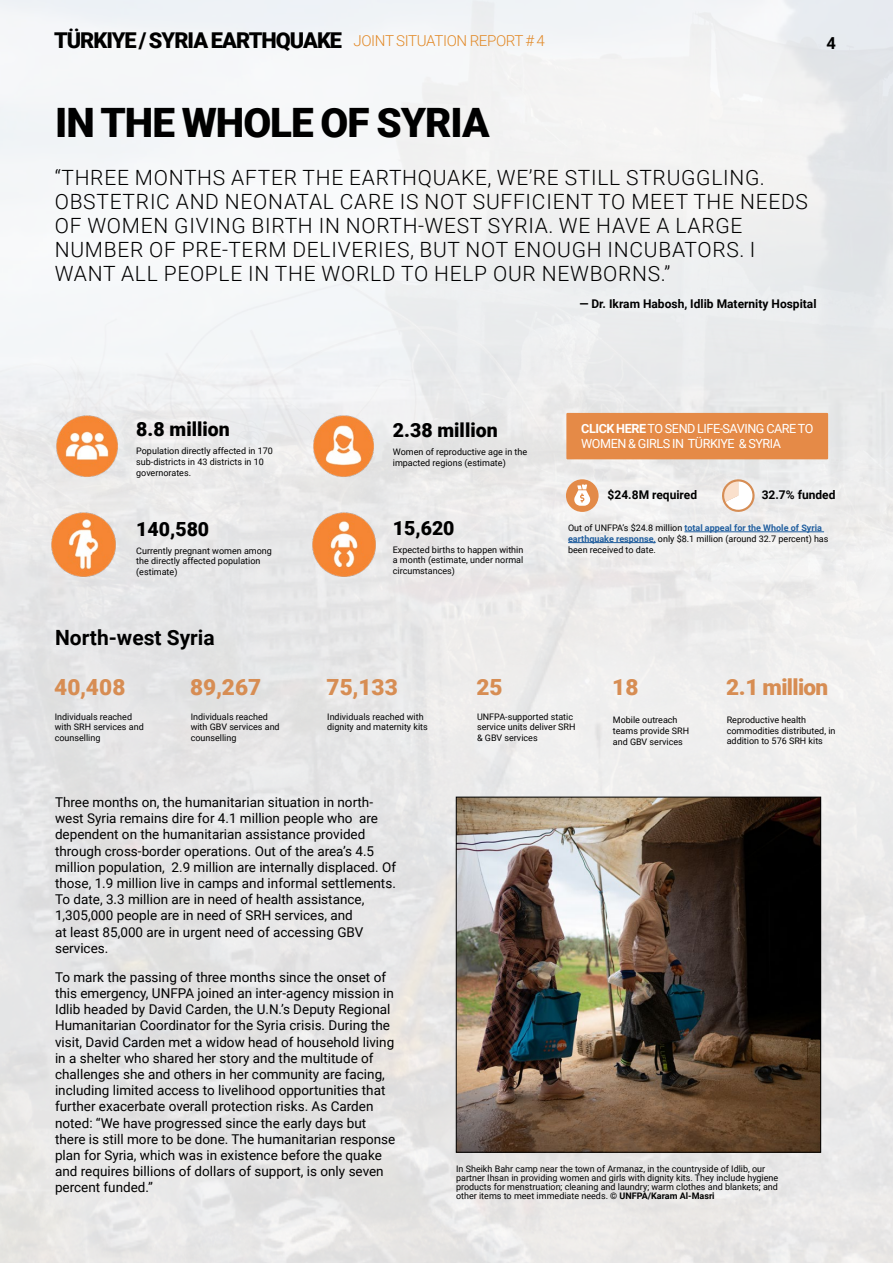
<style>
.page{position:relative;width:893px;height:1263px;background:#fff}
.page>*{position:absolute;margin:0;border:0;box-sizing:border-box;transform-origin:0 0}
.t1{font:900 40.5px "Roboto";letter-spacing:-.025em;color:#000}
.t2{font:900 22.35px "Roboto";letter-spacing:.005em;color:#d78d53}
.t3{font:900 22.35px "Roboto";letter-spacing:-.03em;color:#d78d53}
.t4{font:900 21.75px "Roboto";letter-spacing:-.045em;color:#000}
.t5{font:300 21px/24px "Roboto";letter-spacing:.035em;color:#000}
.t6{font:700 21px "Roboto";color:#000}
.t7{font:900 19.5px "Roboto";color:#000}
.t8{font:700 16.5px "Roboto";color:#000}
.t9{font:13.5px/16.2px "Roboto";color:#000}
.t10{font:12.6px/15.1px "Roboto";letter-spacing:-.035em;color:#fff}
.t11{font:700 12px "Roboto";color:#000}
.t12{font:9px/10.8px "Roboto";color:#000}
.s1{font-weight:300;font-size:15.15px;color:#e28a29}
.s2{font-weight:700}
.s3{font-weight:700;color:#215e9e}
</style>
<div class="page">
<img style="left:0;top:0;width:893px;height:1263px">
<img style="left:311px;top:511px;width:65px;height:66px">
<img style="left:55px;top:414px;width:63px;height:64px">
<img style="left:51px;top:511px;width:65px;height:66px">
<img style="left:313px;top:415px;width:62px;height:62px">
<div style="left:566px;top:413px;width:262px;height:46px;background:#e58a47"></div>
<div style="left:566px;top:479px;width:33px;height:33px;background:#e38a48;border-radius:50%"></div>
<svg style="left:574px;top:484px;width:17px;height:22px"></svg>
<hr style="left:684px;top:531px;width:140px;height:1px;background:#215e9e">
<hr style="left:568px;top:542px;width:88px;height:1px;background:#215e9e">
<svg style="left:720px;top:477px;width:37px;height:37px"></svg>
<img style="left:458px;top:799px;width:361px;height:351px">
<div style="left:456px;top:797px;width:365px;height:355px;border:1px solid #000"></div>
<h3 class="t4" style="left:54px;top:25px;width:492px">TÜRKIYE / SYRIA EARTHQUAKE <span class="s1">JOINT SITUATION REPORT # 4</span></h3>
<p class="t8" style="left:826px;top:32px;width:11px">4</p>
<h1 class="t1" style="left:55px;top:94px;width:436px">IN THE WHOLE OF SYRIA</h1>
<p class="t5" style="left:55px;top:165px;width:755px">“THREE MONTHS AFTER THE EARTHQUAKE, WE’RE STILL STRUGGLING.<br>OBSTETRIC AND NEONATAL CARE IS NOT SUFFICIENT TO MEET THE NEEDS OF WOMEN GIVING BIRTH IN NORTH-WEST SYRIA. WE HAVE A LARGE NUMBER OF PRE-TERM DELIVERIES, BUT NOT ENOUGH INCUBATORS. I WANT ALL PEOPLE IN THE WORLD TO HELP OUR NEWBORNS.”</p>
<p class="t11" style="left:579px;top:295px;width:239px">— Dr. Ikram Habosh, Idlib Maternity Hospital</p>
<h3 class="t7" style="left:136px;top:416px;width:95px">8.8 million</h3>
<p class="t12" style="left:136px;top:445px;width:138px">Population directly affected in 170 sub-districts in 43 districts in 10 governorates.</p>
<h3 class="t7" style="left:136px;top:515px;width:75px">140,580</h3>
<p class="t12" style="left:136px;top:545px;width:137px">Currently pregnant women among the directly affected population (estimate)</p>
<h3 class="t6" style="left:55px;top:622px;width:161px">North-west Syria</h3>
<h3 class="t7" style="left:393px;top:417px;width:106px">2.38 million</h3>
<p class="t12" style="left:393px;top:446px;width:136px">Women of reproductive age in the impacted regions (estimate)</p>
<h3 class="t7" style="left:393px;top:514px;width:63px">15,620</h3>
<p class="t12" style="left:393px;top:543px;width:132px;text-align:justify">Expected births to happen within a month (estimate, under normal circumstances)</p>
<p class="t10" style="left:581px;top:421px;width:234px"><span class="s2">CLICK HERE</span> TO SEND LIFE-SAVING CARE TO<br>WOMEN &amp; GIRLS IN TÜRKIYE &amp; SYRIA</p>
<p class="t11" style="left:608px;top:486px;width:91px">$24.8M required</p>
<p class="t11" style="left:762px;top:486px;width:75px">32.7% funded</p>
<p class="t12" style="left:568px;top:522px;width:262px">Out of UNFPA’s $24.8 million <span class="s3">total appeal for the Whole of Syria earthquake response,</span> only $8.1 million (around 32.7 percent) has been received to date.</p>
<h2 class="t2" style="left:54px;top:672px;width:73px">40,408</h2>
<h2 class="t2" style="left:190px;top:672px;width:73px">89,267</h2>
<h2 class="t2" style="left:327px;top:672px;width:73px">75,133</h2>
<h2 class="t2" style="left:476px;top:672px;width:28px">25</h2>
<h2 class="t2" style="left:612px;top:672px;width:28px">18</h2>
<h2 class="t3" style="left:726px;top:671px;width:104px">2.1 million</h2>
<p class="t12" style="left:55px;top:711px;width:90px">Individuals reached with SRH services and counselling</p>
<p class="t12" style="left:191px;top:711px;width:91px">Individuals reached with GBV services and counselling</p>
<p class="t12" style="left:327px;top:711px;width:102px">Individuals reached with dignity and maternity kits</p>
<p class="t12" style="left:477px;top:711px;width:100px">UNFPA-supported static service units deliver SRH &amp; GBV services</p>
<p class="t12" style="left:613px;top:714px;width:78px">Mobile outreach teams provide SRH and GBV services</p>
<p class="t12" style="left:727px;top:714px;width:110px">Reproductive health commodities distributed, in addition to 576 SRH kits</p>
<p class="t9" style="left:55px;top:794px;width:342px">Three months on, the humanitarian situation in north&shy;west Syria remains dire for 4.1 million people who are dependent on the humanitarian assistance provided through cross-border operations. Out of the area’s 4.5 million population, 2.9 million are internally displaced. Of those, 1.9 million live in camps and informal settlements.<br>To date, 3.3 million are in need of health assistance, 1,305,000 people are in need of SRH services, and<br>at least 85,000 are in urgent need of accessing GBV services.</p>
<p class="t9" style="left:55px;top:968px;width:342px">To mark the passing of three months since the onset of this emergency, UNFPA joined an inter-agency mission in Idlib headed by David Carden, the U.N.’s Deputy Regional Humanitarian Coordinator for the Syria crisis. During the visit, David Carden met a widow head of household living in a shelter who shared her story and the multitude of challenges she and others in her community are facing, including limited access to livelihood opportunities that further exacerbate overall protection risks. As Carden noted: “We have progressed since the early days but there is still more to be done. The humanitarian response plan for Syria, which was in existence before the quake and requires billions of dollars of support, is only seven percent funded.”</p>
<p class="t12" style="left:456px;top:1164px;width:324px;line-height:9px">In Sheikh Bahr camp near the town of Armanaz, in the countryside of Idlib, our partner Ihsan in providing women and girls with dignity kits. They include hygiene products for menstruation; cleaning and laundry; warm clothes and blankets; and other items to meet immediate needs. <span class="s2">© UNFPA/Karam Al-Masri</span></p>
</div>
